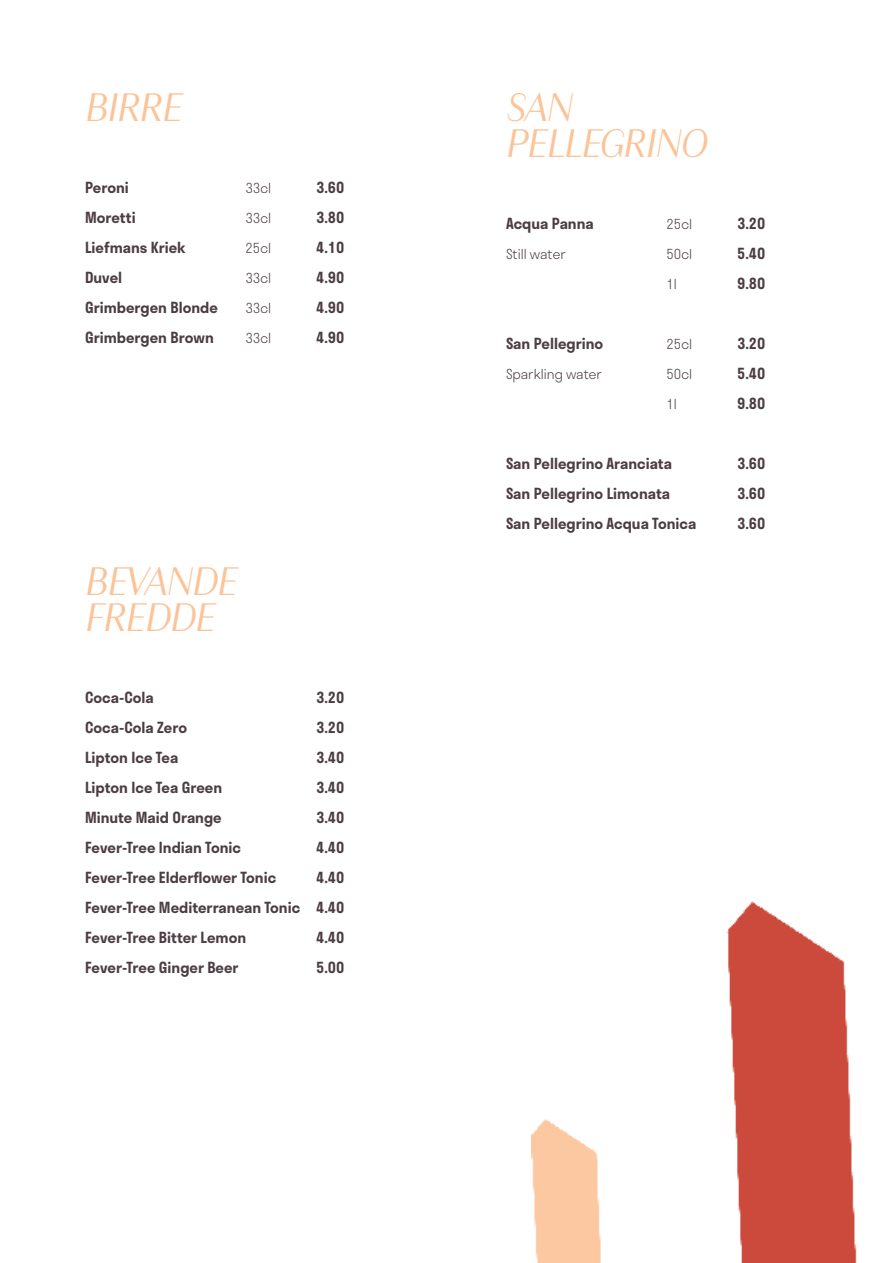
<style>
.page{position:relative;width:893px;height:1263px;background:#fff}
.page>*{position:absolute;margin:0;border:0;box-sizing:border-box;transform-origin:0 0}
.t1{font:italic 300 42px/36px "Granville";letter-spacing:-.07em;color:#fbc398}
.t2{font:600 15px/30px "Stratos";color:#4c3d44;text-align:justify}
.t3{font:300 13.5px "Stratos";color:#4c3d44}
</style>
<div class="page">
<img style="left:531px;top:901px;width:326px;height:362px">
<h1 class="t1" style="left:85px;top:89px;width:101px">BIRRE</h1>
<p class="t2" style="left:85px;top:174px;width:45px">Peroni</p>
<p class="t3" style="left:246px;top:182px;width:27px">33cl</p>
<p class="t2" style="left:316px;top:174px;width:30px">3.60</p>
<p class="t2" style="left:85px;top:204px;width:52px">Moretti</p>
<p class="t3" style="left:246px;top:212px;width:27px">33cl</p>
<p class="t2" style="left:316px;top:204px;width:30px">3.80</p>
<p class="t2" style="left:85px;top:234px;width:102px">Liefmans Kriek</p>
<p class="t3" style="left:246px;top:242px;width:27px">25cl</p>
<p class="t2" style="left:316px;top:234px;width:30px">4.10</p>
<p class="t2" style="left:85px;top:264px;width:39px">Duvel</p>
<p class="t3" style="left:246px;top:272px;width:27px">33cl</p>
<p class="t2" style="left:316px;top:264px;width:30px">4.90</p>
<p class="t2" style="left:85px;top:294px;width:134px">Grimbergen Blonde</p>
<p class="t3" style="left:246px;top:302px;width:27px">33cl</p>
<p class="t2" style="left:316px;top:294px;width:30px">4.90</p>
<p class="t2" style="left:85px;top:324px;width:130px">Grimbergen Brown</p>
<p class="t3" style="left:246px;top:332px;width:27px">33cl</p>
<p class="t2" style="left:316px;top:324px;width:30px">4.90</p>
<h1 class="t1" style="left:85px;top:563px;width:156px">BEVANDE<br>FREDDE</h1>
<p class="t2" style="left:85px;top:684px;width:70px">Coca-Cola</p>
<p class="t2" style="left:316px;top:684px;width:30px">3.20</p>
<p class="t2" style="left:85px;top:714px;width:104px">Coca-Cola Zero</p>
<p class="t2" style="left:316px;top:714px;width:30px">3.20</p>
<p class="t2" style="left:85px;top:744px;width:95px">Lipton Ice Tea</p>
<p class="t2" style="left:316px;top:744px;width:30px">3.40</p>
<p class="t2" style="left:85px;top:774px;width:139px">Lipton Ice Tea Green</p>
<p class="t2" style="left:316px;top:774px;width:30px">3.40</p>
<p class="t2" style="left:85px;top:804px;width:138px">Minute Maid Orange</p>
<p class="t2" style="left:316px;top:804px;width:30px">3.40</p>
<p class="t2" style="left:85px;top:834px;width:157px">Fever-Tree Indian Tonic</p>
<p class="t2" style="left:316px;top:834px;width:30px">4.40</p>
<p class="t2" style="left:85px;top:864px;width:193px">Fever-Tree Elderflower Tonic</p>
<p class="t2" style="left:85px;top:864px;width:261px;text-indent:231px">4.40<br>Fever-Tree Mediterranean Tonic 4.40<br>Fever-Tree Bitter Lemon</p>
<p class="t2" style="left:316px;top:924px;width:30px">4.40</p>
<p class="t2" style="left:85px;top:954px;width:155px">Fever-Tree Ginger Beer</p>
<p class="t2" style="left:316px;top:954px;width:30px">5.00</p>
<h1 class="t1" style="left:506px;top:89px;width:205px">SAN<br>PELLEGRINO</h1>
<p class="t2" style="left:506px;top:210px;width:89px">Acqua Panna</p>
<p class="t3" style="left:666px;top:218px;width:27px">25cl</p>
<p class="t2" style="left:737px;top:210px;width:30px">3.20</p>
<p class="t3" style="left:506px;top:248px;width:61px">Still water</p>
<p class="t3" style="left:666px;top:248px;width:27px">50cl</p>
<p class="t2" style="left:737px;top:240px;width:30px">5.40</p>
<p class="t3" style="left:666px;top:278px;width:12px">1l</p>
<p class="t2" style="left:737px;top:270px;width:30px">9.80</p>
<p class="t2" style="left:506px;top:330px;width:99px">San Pellegrino</p>
<p class="t3" style="left:666px;top:338px;width:27px">25cl</p>
<p class="t2" style="left:737px;top:330px;width:30px">3.20</p>
<p class="t3" style="left:506px;top:368px;width:97px">Sparkling water</p>
<p class="t3" style="left:666px;top:368px;width:27px">50cl</p>
<p class="t2" style="left:737px;top:360px;width:30px">5.40</p>
<p class="t3" style="left:666px;top:398px;width:12px">1l</p>
<p class="t2" style="left:737px;top:390px;width:30px">9.80</p>
<p class="t2" style="left:506px;top:450px;width:168px">San Pellegrino Aranciata</p>
<p class="t2" style="left:737px;top:450px;width:30px">3.60</p>
<p class="t2" style="left:506px;top:480px;width:166px">San Pellegrino Limonata</p>
<p class="t2" style="left:737px;top:480px;width:30px">3.60</p>
<p class="t2" style="left:506px;top:510px;width:192px">San Pellegrino Acqua Tonica</p>
<p class="t2" style="left:737px;top:510px;width:30px">3.60</p>
</div>
